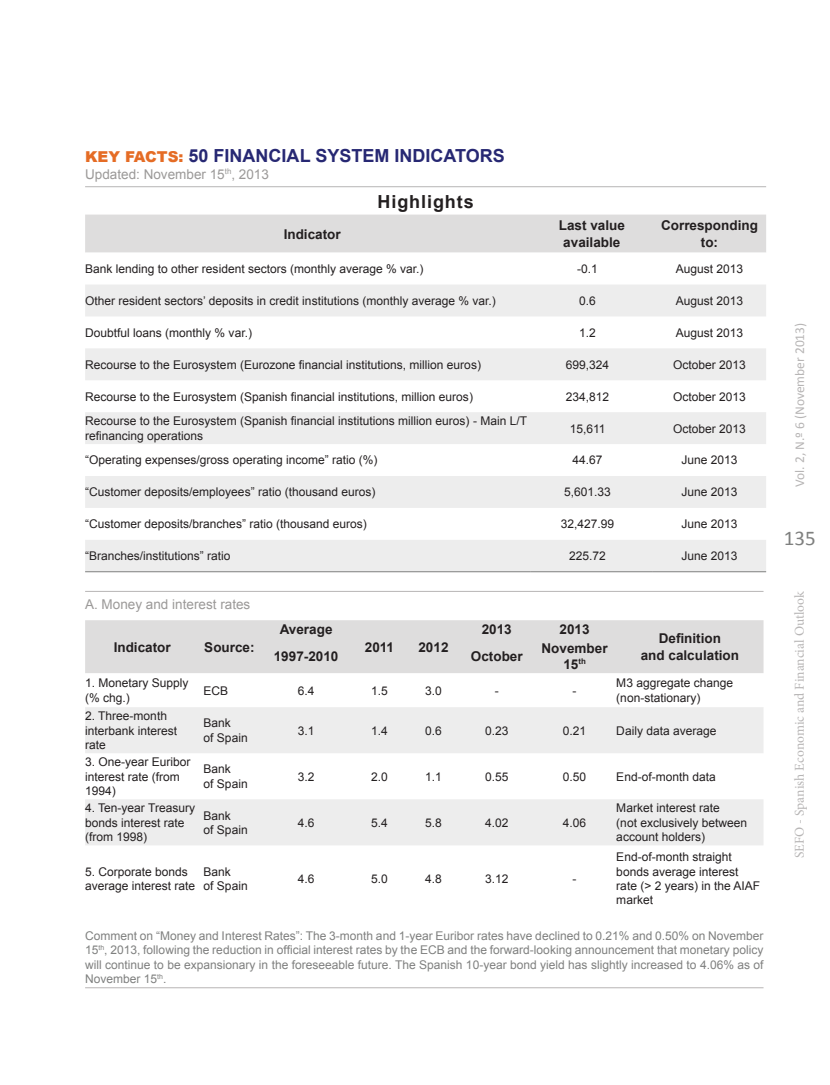
<style>
.page{position:relative;width:830px;height:1085px;background:#fff}
.page>*{position:absolute;margin:0;border:0;box-sizing:border-box;transform-origin:0 0}
.t1{font:21px "Calibri";color:#7f807f}
.Headings{font:700 18px "Arial";color:#272873}
.Exhibit{font:700 18px "Arial";letter-spacing:.05em;color:#231f20}
.t2{font:700 13.5px/16.2px "Arial";color:#231f20;text-align:center}
.t3{font:13.5px "Minion Pro";color:#b7b5b5}
.Exhibit_-_Units{font:13.5px "Arial";color:#9b9998}
.t4{font:13.5px "Calibri";color:#b7b5b5}
.Exhibit-2{font:13.5px "Arial";color:#9b9998}
.t5{font:12px/14.4px "Arial";color:#231f20}
._8-NOTA_PIE_DE_PAGIN{font:12px/14.4px "Arial";color:#7f807f;text-align:justify}
.s1{font-weight:900;font-size:15px;color:#e56c25}
</style>
<div class="page">
<div style="left:85px;top:214px;width:680px;height:38px;background:#dedddd"></div>
<svg style="left:85px;top:285px;width:680px;height:286px;fill:#ededed"></svg>
<hr style="left:85px;top:571px;width:445px;height:1px;background:#7f807f">
<hr style="left:530px;top:571px;width:122px;height:1px;background:#7f807f">
<hr style="left:652px;top:571px;width:113px;height:1px;background:#7f807f">
<hr style="left:85px;top:186px;width:680px;height:1px;background:#b7b5b5">
<div style="left:85px;top:620px;width:678px;height:53px;background:#dedddd"></div>
<svg style="left:85px;top:707px;width:678px;height:138px;fill:#ededed"></svg>
<hr style="left:85px;top:591px;width:678px;height:1px;background:#b7b5b5">
<hr style="left:85px;top:987px;width:678px;height:1px;background:#b7b5b5">
<p class="Headings" style="left:85px;top:144px;width:421px"><span class="s1">KEY FACTS:</span> 50 FINANCIAL SYSTEM INDICATORS</p>
<p class="Exhibit_-_Units" style="left:85px;top:165px;width:185px">Updated: November 15<sup>th</sup>, 2013</p>
<p class="Exhibit" style="left:377px;top:190px;width:98px">Highlights</p>
<p class="t2" style="left:283px;top:226px;width:59px">Indicator</p>
<p class="t2" style="left:558px;top:218px;width:68px">Last value available</p>
<p class="t2" style="left:660px;top:218px;width:98px">Corresponding to:</p>
<p class="t5" style="left:85px;top:261px;width:340px">Bank lending to other resident sectors (monthly average % var.)</p>
<p class="t5" style="left:577px;top:261px;width:22px">-0.1</p>
<p class="t5" style="left:675px;top:261px;width:69px">August 2013</p>
<p class="t5" style="left:85px;top:293px;width:412px">Other resident sectors’ deposits in credit institutions (monthly average % var.)</p>
<p class="t5" style="left:579px;top:293px;width:18px">0.6</p>
<p class="t5" style="left:675px;top:293px;width:69px">August 2013</p>
<p class="t5" style="left:85px;top:325px;width:168px">Doubtful loans (monthly % var.)</p>
<p class="t5" style="left:579px;top:325px;width:18px">1.2</p>
<p class="t5" style="left:675px;top:325px;width:69px">August 2013</p>
<p class="t5" style="left:85px;top:357px;width:397px">Recourse to the Eurosystem (Eurozone financial institutions, million euros)</p>
<p class="t5" style="left:565px;top:357px;width:45px">699,324</p>
<p class="t5" style="left:672px;top:357px;width:74px">October 2013</p>
<p class="t5" style="left:85px;top:389px;width:389px">Recourse to the Eurosystem (Spanish financial institutions, million euros)</p>
<p class="t5" style="left:565px;top:389px;width:45px">234,812</p>
<p class="t5" style="left:672px;top:389px;width:74px">October 2013</p>
<p class="t5" style="left:85px;top:414px;width:443px">Recourse to the Eurosystem (Spanish financial institutions million euros) - Main L/T refinancing operations</p>
<p class="t5" style="left:569px;top:421px;width:37px">15,611</p>
<p class="t5" style="left:672px;top:421px;width:74px">October 2013</p>
<p class="t5" style="left:85px;top:453px;width:294px">“Operating expenses/gross operating income” ratio (%)</p>
<p class="t5" style="left:572px;top:453px;width:32px">44.67</p>
<p class="t5" style="left:681px;top:453px;width:58px">June 2013</p>
<p class="t5" style="left:85px;top:485px;width:292px">“Customer deposits/employees” ratio (thousand euros)</p>
<p class="t5" style="left:564px;top:485px;width:48px">5,601.33</p>
<p class="t5" style="left:681px;top:485px;width:58px">June 2013</p>
<p class="t5" style="left:85px;top:517px;width:283px">“Customer deposits/branches” ratio (thousand euros)</p>
<p class="t5" style="left:560px;top:517px;width:55px">32,427.99</p>
<p class="t5" style="left:681px;top:517px;width:58px">June 2013</p>
<p class="t5" style="left:85px;top:548px;width:147px">“Branches/institutions” ratio</p>
<p class="t5" style="left:569px;top:548px;width:38px">225.72</p>
<p class="t5" style="left:681px;top:548px;width:58px">June 2013</p>
<p class="Exhibit-2" style="left:85px;top:595px;width:167px">A. Money and interest rates</p>
<p class="t2" style="left:114px;top:639px;width:59px">Indicator</p>
<p class="t2" style="left:204px;top:639px;width:52px">Source:</p>
<p class="t2" style="left:481px;top:621px;width:32px">2013</p>
<p class="t2" style="left:559px;top:621px;width:32px">2013</p>
<p class="t2" style="left:279px;top:621px;width:54px">Average</p>
<p class="t2" style="left:658px;top:631px;width:64px">Definition</p>
<p class="t2" style="left:364px;top:639px;width:31px">2011</p>
<p class="t2" style="left:418px;top:639px;width:32px">2012</p>
<p class="t2" style="left:541px;top:640px;width:68px">November</p>
<p class="t2" style="left:563px;top:656px;width:24px">15<sup>th</sup></p>
<p class="t2" style="left:274px;top:648px;width:66px">1997-2010</p>
<p class="t2" style="left:470px;top:648px;width:53px">October</p>
<p class="t2" style="left:640px;top:647px;width:100px">and calculation</p>
<p class="t5" style="left:85px;top:676px;width:105px">1. Monetary Supply (% chg.)</p>
<p class="t5" style="left:203px;top:683px;width:26px">ECB</p>
<p class="t5" style="left:297px;top:683px;width:18px">6.4</p>
<p class="t5" style="left:371px;top:683px;width:18px">1.5</p>
<p class="t5" style="left:425px;top:683px;width:18px">3.0</p>
<p class="t5" style="left:494px;top:683px;width:5px">-</p>
<p class="t5" style="left:572px;top:683px;width:5px">-</p>
<p class="t5" style="left:616px;top:676px;width:118px">M3 aggregate change (non-stationary)</p>
<p class="t5" style="left:85px;top:708px;width:94px">2. Three-month interbank interest rate</p>
<p class="t5" style="left:203px;top:716px;width:46px">Bank<br>of Spain</p>
<p class="t5" style="left:297px;top:723px;width:18px">3.1</p>
<p class="t5" style="left:371px;top:723px;width:18px">1.4</p>
<p class="t5" style="left:425px;top:723px;width:18px">0.6</p>
<p class="t5" style="left:485px;top:723px;width:25px">0.23</p>
<p class="t5" style="left:562px;top:723px;width:25px">0.21</p>
<p class="t5" style="left:616px;top:723px;width:102px">Daily data average</p>
<p class="t5" style="left:85px;top:754px;width:107px">3. One-year Euribor interest rate (from<br>1994)</p>
<p class="t5" style="left:203px;top:762px;width:46px">Bank<br>of Spain</p>
<p class="t5" style="left:297px;top:769px;width:18px">3.2</p>
<p class="t5" style="left:371px;top:769px;width:18px">2.0</p>
<p class="t5" style="left:425px;top:769px;width:18px">1.1</p>
<p class="t5" style="left:485px;top:769px;width:25px">0.55</p>
<p class="t5" style="left:562px;top:769px;width:25px">0.50</p>
<p class="t5" style="left:616px;top:769px;width:101px">End-of-month data</p>
<p class="t5" style="left:85px;top:800px;width:111px">4. Ten-year Treasury bonds interest rate (from 1998)</p>
<p class="t5" style="left:203px;top:808px;width:46px">Bank<br>of Spain</p>
<p class="t5" style="left:297px;top:815px;width:18px">4.6</p>
<p class="t5" style="left:371px;top:815px;width:18px">5.4</p>
<p class="t5" style="left:425px;top:815px;width:18px">5.8</p>
<p class="t5" style="left:485px;top:815px;width:25px">4.02</p>
<p class="t5" style="left:562px;top:815px;width:25px">4.06</p>
<p class="t5" style="left:616px;top:800px;width:132px">Market interest rate<br>(not exclusively between account holders)</p>
<p class="t5" style="left:616px;top:849px;width:145px">End-of-month straight bonds average interest rate (&gt; 2 years) in the AIAF market</p>
<p class="_8-NOTA_PIE_DE_PAGIN" style="left:85px;top:928px;width:679px">Comment on “Money and Interest Rates”: The 3-month and 1-year Euribor rates have declined to 0.21% and 0.50% on November 15<sup>th</sup>, 2013, following the reduction in official interest rates by the ECB and the forward-looking announcement that monetary policy will continue to be expansionary in the foreseeable future. The Spanish 10-year bond yield has slightly increased to 4.06% as of November 15<sup>th</sup>.</p>
<p class="t5" style="left:85px;top:864px;width:112px">5. Corporate bonds average interest rate</p>
<p class="t5" style="left:203px;top:864px;width:46px">Bank<br>of Spain</p>
<p class="t5" style="left:297px;top:871px;width:18px">4.6</p>
<p class="t5" style="left:371px;top:871px;width:18px">5.0</p>
<p class="t5" style="left:425px;top:871px;width:18px">4.8</p>
<p class="t5" style="left:485px;top:871px;width:25px">3.12</p>
<p class="t5" style="left:572px;top:871px;width:5px">-</p>
<p class="t4" style="left:790px;top:487px;width:166px;rotate:-90deg">Vol. 2, N.º 6 (November 2013)</p>
<p class="t1" style="left:783px;top:524px;width:33px">135</p>
<p class="t3" style="left:790px;top:857px;width:268px;rotate:-90deg">SEFO - Spanish Economic and Financial Outlook</p>
</div>
